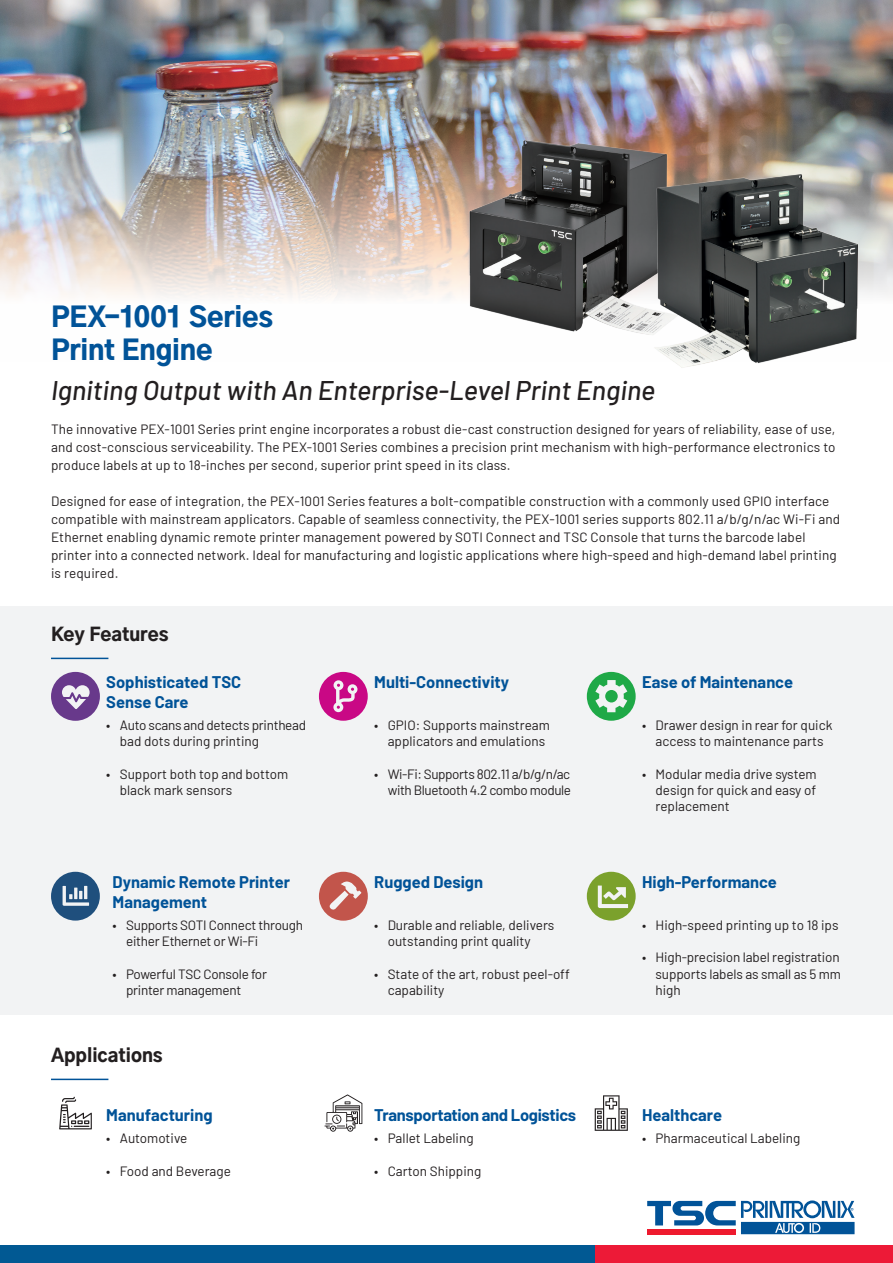
<style>
.page{position:relative;width:893px;height:1263px;background:#fff}
.page>*{position:absolute;margin:0;border:0;box-sizing:border-box;transform-origin:0 0}
.t1{font:italic 500 27px "Barlow";color:#231f20}
.t2{font:900 27px/32.4px "Gothic A1";letter-spacing:-.005em;color:#015398}
.t3{font:900 18px "Gothic A1";color:#231f20}
.t4{font:700 16.5px/19.8px "Barlow";color:#015398}
.t5{font:700 16.5px "Barlow";letter-spacing:-.02em;color:#015398}
.t6{font:13.5px/16.2px "Barlow";color:#231f20}
.t7{font:13.5px/16.2px "Barlow";letter-spacing:-.02em;color:#231f20}
.t8{font:13.5px/16.2px "Barlow";letter-spacing:-.03em;color:#231f20;text-align:right}
</style>
<div class="page">
<div style="left:0;top:606px;width:893px;height:408px;background:#f2f3f4"></div>
<img style="left:0;top:0;width:893px;height:298px">
<div style="left:594px;top:1246px;width:299px;height:17px;background:#ed1a37"></div>
<div style="left:0;top:1246px;width:594px;height:17px;background:#015993"></div>
<svg style="left:647px;top:1200px;width:207px;height:34px"></svg>
<hr style="left:51px;top:658px;width:57px;height:1px;background:#015398">
<svg style="left:51px;top:672px;width:49px;height:49px"></svg>
<svg style="left:319px;top:872px;width:49px;height:49px"></svg>
<svg style="left:51px;top:872px;width:49px;height:48px"></svg>
<svg style="left:59px;top:1097px;width:33px;height:32px"></svg>
<svg style="left:324px;top:1094px;width:38px;height:38px"></svg>
<svg style="left:595px;top:1095px;width:33px;height:36px"></svg>
<hr style="left:51px;top:1079px;width:57px;height:1px;background:#015398">
<svg style="left:319px;top:672px;width:49px;height:49px"></svg>
<svg style="left:587px;top:672px;width:49px;height:49px"></svg>
<svg style="left:587px;top:872px;width:49px;height:48px"></svg>
<img style="left:463px;top:136px;width:222px;height:196px">
<img style="left:629px;top:165px;width:252px;height:203px">
<h1 class="t2" style="left:51px;top:300px;width:224px">PEX-1001 Series<br>Print Engine</h1>
<h1 class="t1" style="left:51px;top:370px;width:606px">Igniting Output with An Enterprise-Level Print Engine</h1>
<p class="t6" style="left:51px;top:419px;width:786px;line-height:18px;text-align:justify">The innovative PEX-1001 Series print engine incorporates a robust die-cast construction designed for years of reliability, ease of use, and cost-conscious serviceability. The PEX-1001 Series combines a precision print mechanism with high-performance electronics to produce labels at up to 18-inches per second, superior print speed in its class.</p>
<p class="t6" style="left:51px;top:491px;width:791px;line-height:18px">Designed for ease of integration, the PEX-1001 Series features a bolt-compatible construction with a commonly used GPIO interface compatible with mainstream applicators. Capable of seamless connectivity, the PEX-1001 series supports 802.11 a/b/g/n/ac Wi-Fi and Ethernet enabling dynamic remote printer management powered by SOTI Connect and TSC Console that turns the barcode label printer into a connected network. Ideal for manufacturing and logistic applications where high-speed and high-demand label printing is required.</p>
<h2 class="t3" style="left:51px;top:619px;width:119px">Key Features</h2>
<p class="t4" style="left:106px;top:671px;width:136px">Sophisticated TSC<br>Sense Care</p>
<p class="t7" style="left:120px;top:716px;width:188px;text-indent:-14px">• Auto scans and detects printhead bad dots during printing</p>
<p class="t6" style="left:120px;top:765px;width:170px;text-indent:-14px">• Support both top and bottom black mark sensors</p>
<p class="t4" style="left:113px;top:871px;width:179px">Dynamic Remote Printer<br>Management</p>
<p class="t7" style="left:126px;top:916px;width:178px;text-indent:-14px">• Supports SOTI Connect through either Ethernet or Wi-Fi</p>
<p class="t7" style="left:126px;top:965px;width:142px;text-indent:-14px">• Powerful TSC Console for printer management</p>
<h2 class="t3" style="left:51px;top:1040px;width:113px">Applications</h2>
<p class="t4" style="left:106px;top:1104px;width:108px">Manufacturing</p>
<p class="t6" style="left:106px;top:1129px;width:83px">• Automotive</p>
<p class="t6" style="left:106px;top:1162px;width:126px">• Food and Beverage</p>
<p class="t4" style="left:374px;top:671px;width:136px">Multi-Connectivity</p>
<p class="t6" style="left:388px;top:716px;width:164px;text-indent:-13px">• GPIO: Supports mainstream applicators and emulations</p>
<p class="t8" style="left:374px;top:765px;width:198px">• Wi-Fi: Supports 802.11 a/b/g/n/ac with Bluetooth 4.2 combo module</p>
<p class="t4" style="left:374px;top:871px;width:110px">Rugged Design</p>
<p class="t6" style="left:388px;top:916px;width:168px;text-indent:-13px">• Durable and reliable, delivers outstanding print quality</p>
<p class="t6" style="left:388px;top:965px;width:184px;text-indent:-13px">• State of the art, robust peel-off capability</p>
<p class="t5" style="left:374px;top:1103px;width:203px">Transportation and Logistics</p>
<p class="t6" style="left:374px;top:1129px;width:101px">• Pallet Labeling</p>
<p class="t6" style="left:374px;top:1162px;width:109px">• Carton Shipping</p>
<p class="t4" style="left:642px;top:671px;width:152px">Ease of Maintenance</p>
<p class="t6" style="left:642px;top:716px;width:192px;text-align:center">• Drawer design in rear for quick access to maintenance parts</p>
<p class="t6" style="left:656px;top:765px;width:163px;text-align:justify;text-indent:-14px">• Modular media drive system design for quick and easy of replacement</p>
<p class="t4" style="left:642px;top:871px;width:136px">High-Performance</p>
<p class="t6" style="left:642px;top:916px;width:198px">• High-speed printing up to 18 ips</p>
<p class="t6" style="left:656px;top:948px;width:187px;text-align:justify;text-indent:-14px">• High-precision label registration supports labels as small as 5 mm high</p>
<p class="t4" style="left:642px;top:1104px;width:81px">Healthcare</p>
<p class="t6" style="left:642px;top:1129px;width:160px">• Pharmaceutical Labeling</p>
</div>
